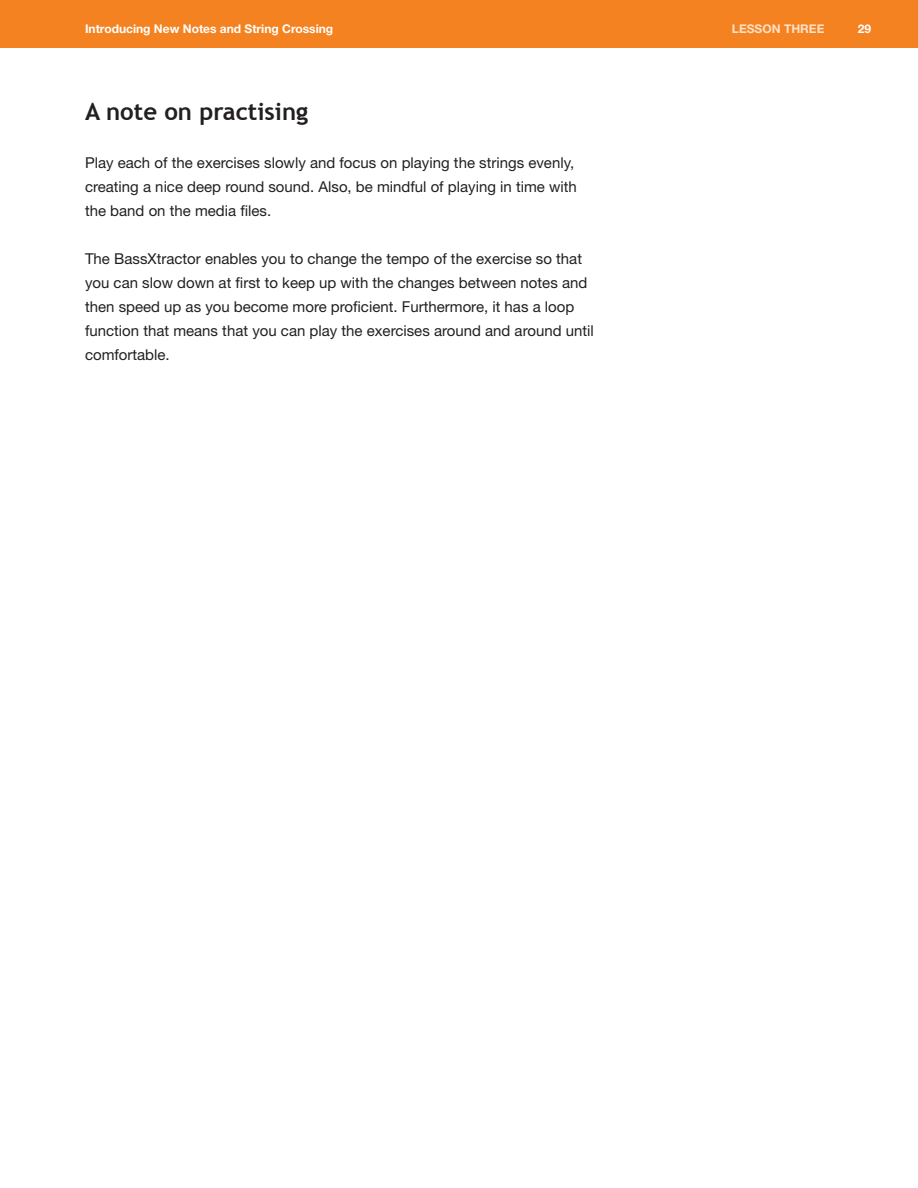
<style>
.page{position:relative;width:918px;height:1188px;background:#fff}
.page>*{position:absolute;margin:0;border:0;box-sizing:border-box;transform-origin:0 0}
.t1{font:700 24px "Trebuchet MS";color:#231f20}
.t2{font:15px/24px "Helvetica Neue";color:#231f20}
.t3{font:700 12px "Helvetica Neue LT Std";color:#fff}
.t4{font:700 12px "Helvetica Neue LT Std";color:#fee1c8}
</style>
<div class="page">
<div style="left:0;top:0;width:918px;height:48px;background:#f58220"></div>
<p class="t3" style="left:85px;top:21px;width:250px">Introducing New Notes and String Crossing</p>
<p class="t4" style="left:732px;top:21px;width:94px">LESSON THREE</p>
<p class="t3" style="left:858px;top:21px;width:15px">29</p>
<h1 class="t1" style="left:85px;top:96px;width:225px">A note on practising</h1>
<p class="t2" style="left:85px;top:150px;width:493px">Play each of the exercises slowly and focus on playing the strings evenly, creating a nice deep round sound. Also, be mindful of playing in time with the band on the media files.</p>
<p class="t2" style="left:85px;top:246px;width:510px">The BassXtractor enables you to change the tempo of the exercise so that you can slow down at first to keep up with the changes between notes and then speed up as you become more proficient. Furthermore, it has a loop function that means that you can play the exercises around and around until comfortable.</p>
</div>
